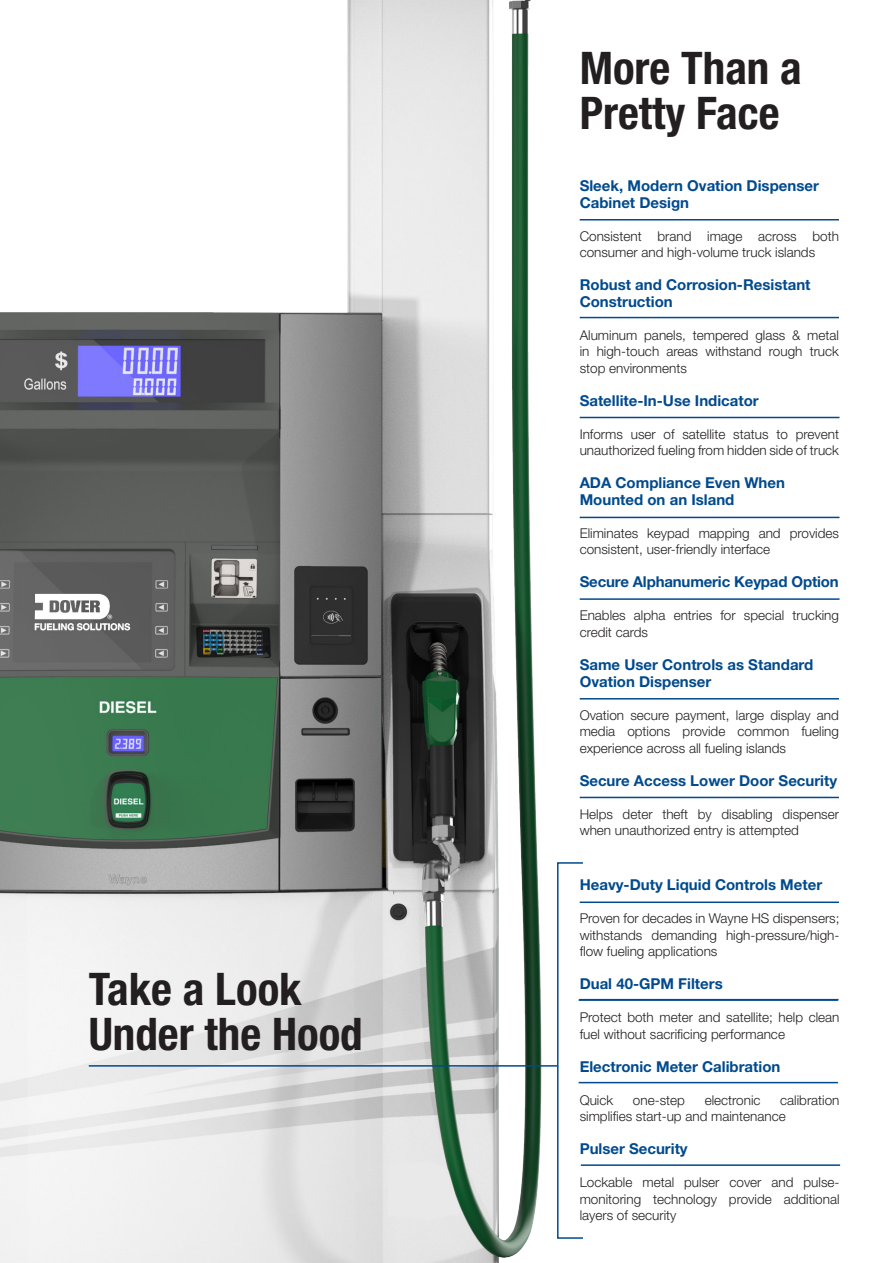
<style>
.page{position:relative;width:893px;height:1263px;background:#fff}
.page>*{position:absolute;margin:0;border:0;box-sizing:border-box;transform-origin:0 0}
.t1{font:700 condensed 45px/45px "Helvetica Neue LT Std";color:#231f20}
.t2{font:700 15px/16.5px "Helvetica Neue LT Std";color:#004a8d}
.t3{font:300 13.5px/16.5px "Helvetica Neue LT Std";color:#231f20}
</style>
<div class="page">
<img style="left:0;top:0;width:545px;height:1263px">
<hr style="left:580px;top:219px;width:259px;height:1px;background:#004a8d">
<hr style="left:580px;top:317px;width:259px;height:1px;background:#004a8d">
<hr style="left:580px;top:417px;width:259px;height:1px;background:#004a8d">
<hr style="left:580px;top:517px;width:259px;height:1px;background:#004a8d">
<hr style="left:580px;top:598px;width:259px;height:2px;background:#004a8d">
<hr style="left:580px;top:698px;width:259px;height:1px;background:#004a8d">
<hr style="left:580px;top:797px;width:259px;height:1px;background:#004a8d">
<div style="left:557px;top:862px;width:27px;height:377px;border:2px solid #004a8d"></div>
<hr style="left:89px;top:1065px;width:468px;height:1px;background:#004a8d">
<hr style="left:580px;top:901px;width:259px;height:2px;background:#004a8d">
<hr style="left:579px;top:999px;width:259px;height:2px;background:#004a8d">
<hr style="left:579px;top:1082px;width:259px;height:1px;background:#004a8d">
<hr style="left:581px;top:1164px;width:259px;height:2px;background:#004a8d">
<p class="t1" style="left:89px;top:966px;width:276px">Take a Look<br>Under the Hood</p>
<p class="t1" style="left:580px;top:45px;width:224px">More Than a</p>
<p class="t1" style="left:580px;top:90px;width:201px">Pretty Face</p>
<p class="t2" style="left:580px;top:177px;width:241px">Sleek, Modern Ovation Dispenser<br>Cabinet Design</p>
<p class="t3" style="left:580px;top:228px;width:261px">Consistent brand image across both consumer and high-volume truck islands</p>
<p class="t2" style="left:580px;top:276px;width:232px">Robust and Corrosion-Resistant<br>Construction</p>
<p class="t3" style="left:580px;top:327px;width:261px;text-align:justify">Aluminum panels, tempered glass &amp; metal in high-touch areas withstand rough truck stop environments</p>
<p class="t2" style="left:580px;top:392px;width:181px">Satellite-In-Use Indicator</p>
<p class="t3" style="left:580px;top:426px;width:261px">Informs user of satellite status to prevent unauthorized fueling from hidden side of truck</p>
<p class="t2" style="left:580px;top:474px;width:207px">ADA Compliance Even When<br>Mounted on an Island</p>
<p class="t3" style="left:580px;top:525px;width:261px">Eliminates keypad mapping and provides consistent, user-friendly interface</p>
<p class="t2" style="left:580px;top:573px;width:261px">Secure Alphanumeric Keypad Option</p>
<p class="t3" style="left:580px;top:607px;width:261px">Enables alpha entries for special trucking credit cards</p>
<p class="t2" style="left:580px;top:656px;width:235px">Same User Controls as Standard<br>Ovation Dispenser</p>
<p class="t3" style="left:580px;top:706px;width:261px;text-align:justify">Ovation secure payment, large display and media options provide common fueling experience across all fueling islands</p>
<p class="t2" style="left:580px;top:771px;width:259px">Secure Access Lower Door Security</p>
<p class="t3" style="left:580px;top:805px;width:261px">Helps deter theft by disabling dispenser when unauthorized entry is attempted</p>
<p class="t2" style="left:580px;top:876px;width:244px">Heavy-Duty Liquid Controls Meter</p>
<p class="t3" style="left:580px;top:910px;width:261px">Proven for decades in Wayne HS dispensers;</p>
<p class="t3" style="left:580px;top:926px;width:261px">withstands demanding high-pressure/high&shy;flow fueling applications</p>
<p class="t2" style="left:580px;top:975px;width:145px">Dual 40-GPM Filters</p>
<p class="t3" style="left:580px;top:1009px;width:261px">Protect both meter and satellite; help clean fuel without sacrificing performance</p>
<p class="t2" style="left:580px;top:1058px;width:202px">Electronic Meter Calibration</p>
<p class="t3" style="left:580px;top:1091px;width:35px">Quick</p>
<p class="t3" style="left:633px;top:1091px;width:54px">one-step</p>
<p class="t3" style="left:705px;top:1091px;width:57px">electronic</p>
<p class="t3" style="left:580px;top:1091px;width:261px;text-indent:201px">calibration simplifies start-up and maintenance</p>
<p class="t2" style="left:580px;top:1140px;width:110px">Pulser Security</p>
<p class="t3" style="left:580px;top:1174px;width:261px;text-align:justify">Lockable metal pulser cover and pulse&shy;monitoring technology provide additional layers of security</p>
</div>
